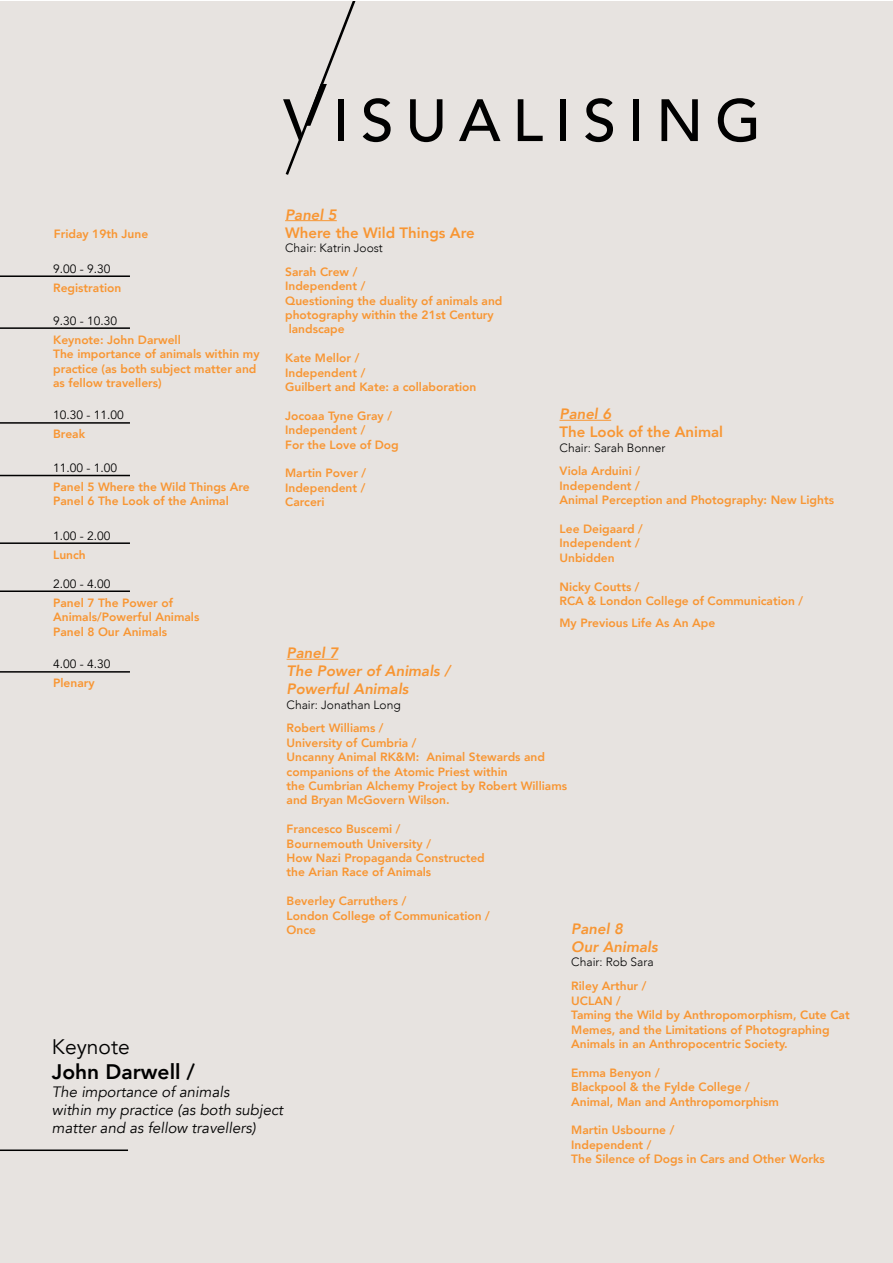
<style>
.page{position:relative;width:893px;height:1263px;background:#fff}
.page>*{position:absolute;margin:0;border:0;box-sizing:border-box;transform-origin:0 0}
.t1{font:800 21px "Avenir";color:#000}
.t2{font:21px "Avenir";color:#000}
.t3{font:italic 15px/18px "Avenir";color:#000}
.t4{font:italic 800 15px/18px "Avenir";color:#f89633}
.t5{font:800 15px "Avenir";color:#f89633}
.t6{font:800 12px/14.4px "Avenir";color:#f89633}
.t7{font:12px "Avenir";color:#000}
.t8{font:300 12px "Avenir";color:#000}
</style>
<div class="page">
<div style="left:0;top:1px;width:892px;height:1262px;background:#e7e3e0"></div>
<svg style="left:410px;top:99px;width:32px;height:43px"></svg>
<svg style="left:459px;top:99px;width:41px;height:42px;background:#9a9795"></svg>
<svg style="left:518px;top:99px;width:25px;height:42px"></svg>
<div style="left:560px;top:99px;width:6px;height:42px;background:#000"></div>
<svg style="left:585px;top:98px;width:28px;height:44px"></svg>
<div style="left:633px;top:99px;width:6px;height:42px;background:#000"></div>
<svg style="left:661px;top:99px;width:37px;height:42px;background:#7c7a79"></svg>
<svg style="left:718px;top:98px;width:38px;height:44px;background:#8b8987"></svg>
<svg style="left:283px;top:1px;width:108px;height:175px;background:#d2cecc"></svg>
<hr style="left:0;top:275px;width:130px;height:2px;background:#000">
<hr style="left:0;top:422px;width:130px;height:2px;background:#000">
<hr style="left:0;top:671px;width:130px;height:2px;background:#000">
<hr style="left:0;top:327px;width:130px;height:2px;background:#000">
<hr style="left:0;top:475px;width:130px;height:1px;background:#000">
<hr style="left:0;top:590px;width:130px;height:2px;background:#000">
<hr style="left:0;top:542px;width:130px;height:2px;background:#000">
<hr style="left:0;top:1149px;width:128px;height:2px;background:#000">
<hr style="left:285px;top:220px;width:52px;height:1px;background:#f89633">
<hr style="left:560px;top:420px;width:51px;height:1px;background:#f89633">
<hr style="left:287px;top:659px;width:51px;height:1px;background:#f89633">
<p class="t6" style="left:54px;top:227px;width:96px">Friday 19th June</p>
<p class="t7" style="left:53px;top:261px;width:59px">9.00 - 9.30</p>
<p class="t6" style="left:53px;top:281px;width:70px">Registration</p>
<p class="t7" style="left:53px;top:313px;width:66px">9.30 - 10.30</p>
<p class="t6" style="left:53px;top:333px;width:208px">Keynote: John Darwell<br>The importance of animals within my practice (as both subject matter and as fellow travellers)</p>
<p class="t7" style="left:53px;top:407px;width:72px">10.30 - 11.00</p>
<p class="t6" style="left:53px;top:427px;width:34px">Break</p>
<p class="t7" style="left:53px;top:460px;width:66px">11.00 - 1.00</p>
<p class="t6" style="left:53px;top:480px;width:198px">Panel 5 Where the Wild Things Are<br>Panel 6 The Look of the Animal</p>
<p class="t7" style="left:53px;top:528px;width:59px">1.00 - 2.00</p>
<p class="t6" style="left:53px;top:548px;width:34px">Lunch</p>
<p class="t7" style="left:53px;top:576px;width:59px">2.00 - 4.00</p>
<p class="t6" style="left:53px;top:596px;width:148px">Panel 7 The Power of<br>Animals/Powerful Animals<br>Panel 8 Our Animals</p>
<p class="t7" style="left:53px;top:656px;width:59px">4.00 - 4.30</p>
<p class="t6" style="left:53px;top:676px;width:43px">Plenary</p>
<p class="t4" style="left:285px;top:206px;width:53px">Panel 5</p>
<p class="t5" style="left:285px;top:223px;width:191px">Where the Wild Things Are</p>
<p class="t8" style="left:285px;top:240px;width:99px">Chair: Katrin Joost</p>
<p class="t6" style="left:285px;top:265px;width:219px">Sarah Crew /<br>Independent /<br>Questioning the duality of animals and photography within the 21st Century landscape</p>
<p class="t6" style="left:285px;top:351px;width:193px">Kate Mellor /<br>Independent /<br>Guilbert and Kate: a collaboration</p>
<p class="t6" style="left:285px;top:409px;width:115px">Jocoaa Tyne Gray /<br>Independent /<br>For the Love of Dog</p>
<p class="t6" style="left:285px;top:466px;width:83px;text-align:justify">Martin Pover / Independent / Carceri</p>
<p class="t6" style="left:559px;top:464px;width:276px">Viola Arduini /<br>Independent /<br>Animal Perception and Photography: New Lights</p>
<p class="t6" style="left:559px;top:522px;width:85px">Lee Deigaard /<br>Independent /<br>Unbidden</p>
<p class="t6" style="left:559px;top:580px;width:245px">Nicky Coutts /<br>RCA &amp; London College of Communication /</p>
<p class="t6" style="left:559px;top:616px;width:157px">My Previous Life As An Ape</p>
<p class="t4" style="left:560px;top:405px;width:53px">Panel 6</p>
<p class="t5" style="left:560px;top:422px;width:165px">The Look of the Animal</p>
<p class="t8" style="left:560px;top:439px;width:108px">Chair: Sarah Bonner</p>
<p class="t4" style="left:287px;top:644px;width:165px">Panel 7<br>The Power of Animals /<br>Powerful Animals</p>
<p class="t8" style="left:287px;top:696px;width:116px">Chair: Jonathan Long</p>
<p class="t6" style="left:287px;top:721px;width:282px">Robert Williams /<br>University of Cumbria /<br>Uncanny Animal RK&amp;M: Animal Stewards and companions of the Atomic Priest within<br>the Cumbrian Alchemy Project by Robert Williams and Bryan McGovern Wilson.</p>
<p class="t6" style="left:287px;top:822px;width:200px">Francesco Buscemi /<br>Bournemouth University /<br>How Nazi Propaganda Constructed the Arian Race of Animals</p>
<p class="t6" style="left:287px;top:894px;width:205px">Beverley Carruthers /<br>London College of Communication /<br>Once</p>
<p class="t4" style="left:571px;top:920px;width:88px">Panel 8<br>Our Animals</p>
<p class="t8" style="left:571px;top:954px;width:84px">Chair: Rob Sara</p>
<h1 class="t2" style="left:52px;top:1033px;width:79px">Keynote</h1>
<h1 class="t1" style="left:52px;top:1058px;width:145px">John Darwell /</h1>
<p class="t3" style="left:52px;top:1083px;width:233px">The importance of animals<br>within my practice (as both subject matter and as fellow travellers)</p>
<p class="t6" style="left:571px;top:979px;width:280px">Riley Arthur /<br>UCLAN /<br>Taming the Wild by Anthropomorphism, Cute Cat<br>Memes, and the Limitations of Photographing<br>Animals in an Anthropocentric Society.</p>
<p class="t6" style="left:571px;top:1066px;width:209px">Emma Benyon /<br>Blackpool &amp; the Fylde College /<br>Animal, Man and Anthropomorphism</p>
<p class="t6" style="left:571px;top:1123px;width:255px">Martin Usbourne /<br>Independent /<br>The Silence of Dogs in Cars and Other Works</p>
</div>
